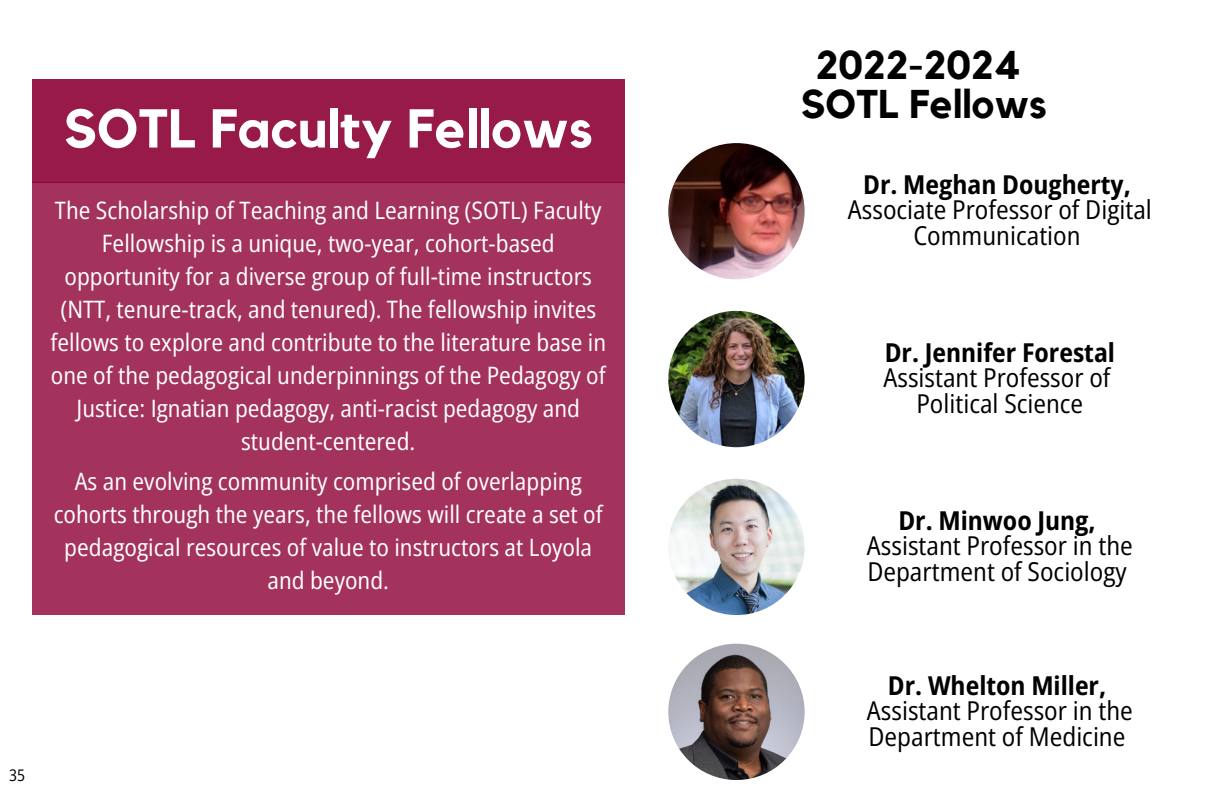
<style>
.page{position:relative;width:1224px;height:792px;background:#fff}
.page>*{position:absolute;margin:0;border:0;box-sizing:border-box;transform-origin:0 0}
.t1{font:700 54px "Kollektif";color:#fff}
.t2{font:700 40px "Kollektif";color:#000}
.t3{font:semi-condensed 26px/25.6px "Open Sans";color:#000}
.t4{font:700 semi-condensed 26px "Open Sans";color:#000}
.t5{font:semi-condensed 24px/33px "Open Sans";color:#fff;text-align:center}
.t6{font:semi-condensed 16px "Open Sans";color:#000}
</style>
<div class="page">
<div style="left:32px;top:79px;width:593px;height:104px;background:#981a48"></div>
<div style="left:32px;top:183px;width:593px;height:432px;background:#a3335c"></div>
<img style="left:668px;top:143px;width:137px;height:136px;border-radius:50%">
<img style="left:668px;top:311px;width:137px;height:136px;border-radius:50%">
<img style="left:668px;top:479px;width:137px;height:136px;border-radius:50%">
<img style="left:668px;top:644px;width:137px;height:136px;border-radius:50%">
<p class="t1" style="left:64px;top:104px;width:531px">SOTL Faculty Fellows</p>
<p class="t5" style="left:50px;top:193px;width:557px">The Scholarship of Teaching and Learning (SOTL) Faculty Fellowship is a unique, two-year, cohort-based opportunity for a diverse group of full-time instructors (NTT, tenure-track, and tenured). The fellowship invites fellows to explore and contribute to the literature base in one of the pedagogical underpinnings of the Pedagogy of Justice: Ignatian pedagogy, anti-racist pedagogy and student-centered.</p>
<p class="t5" style="left:54px;top:464px;width:551px">As an evolving community comprised of overlapping cohorts through the years, the fellows will create a set of pedagogical resources of value to instructors at Loyola and beyond.</p>
<p class="t6" style="left:9px;top:763px;width:17px">35</p>
<p class="t2" style="left:816px;top:47px;width:207px">2022-2024</p>
<p class="t2" style="left:801px;top:86px;width:248px">SOTL Fellows</p>
<p class="t4" style="left:863px;top:166px;width:269px">Dr. Meghan Dougherty,</p>
<p class="t3" style="left:848px;top:197px;width:305px;text-align:center">Associate Professor of Digital<br>Communication</p>
<p class="t4" style="left:885px;top:334px;width:232px">Dr. Jennifer Forestal</p>
<p class="t3" style="left:884px;top:364px;width:229px">Assistant Professor of</p>
<p class="t3" style="left:916px;top:390px;width:168px">Political Science</p>
<p class="t4" style="left:898px;top:502px;width:199px">Dr. Minwoo Jung,</p>
<p class="t3" style="left:867px;top:532px;width:267px">Assistant Professor in the<br>Department of Sociology</p>
<p class="t4" style="left:888px;top:667px;width:220px">Dr. Whelton Miller,</p>
<p class="t3" style="left:867px;top:697px;width:267px">Assistant Professor in the<br>Department of Medicine</p>
</div>
